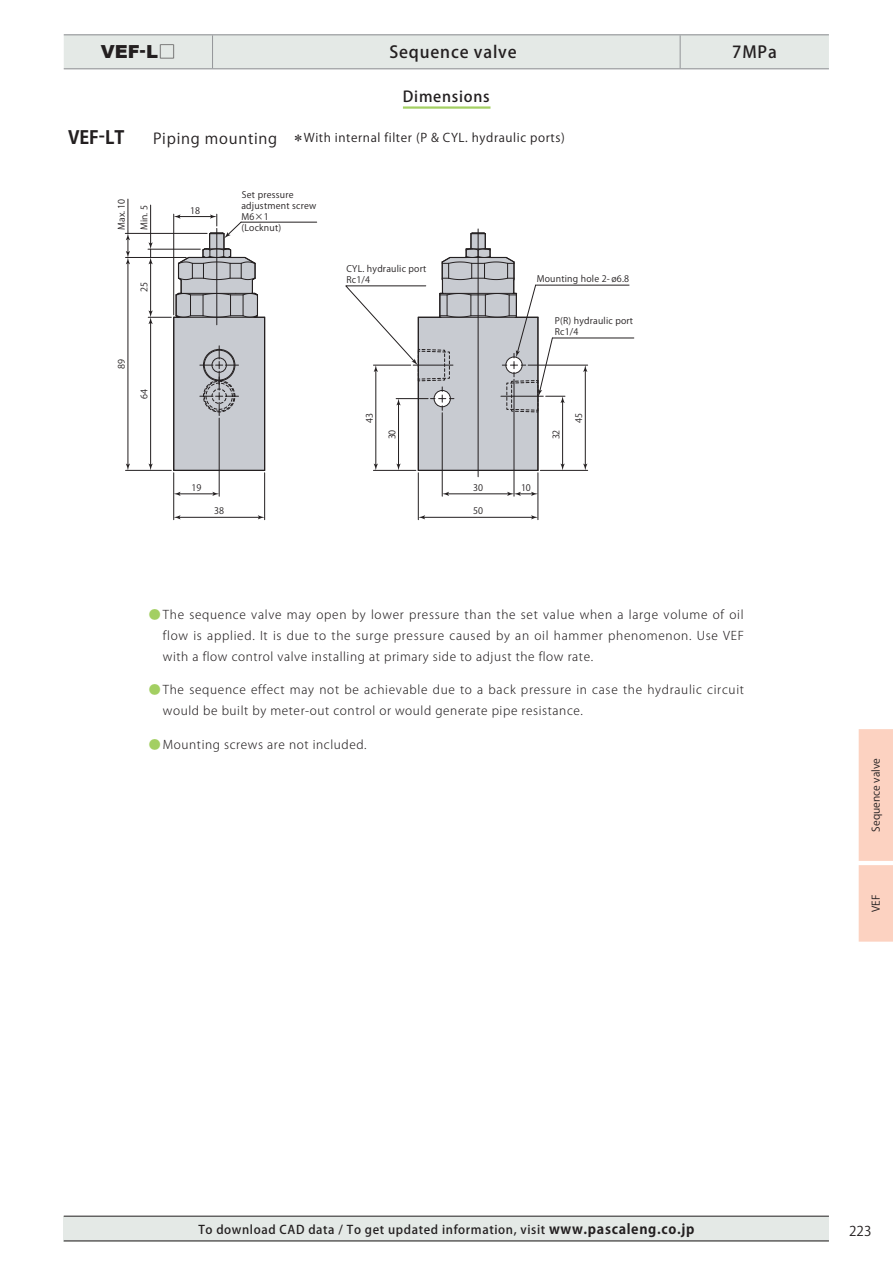
<style>
.page{position:relative;width:893px;height:1263px;background:#fff}
.page>*{position:absolute;margin:0;border:0;box-sizing:border-box;transform-origin:0 0}
.t1{font:900 18px "Arial";color:#231f20}
.t2{font:18px "Koz Go Pro Bold 90 msp RKSJ H";color:#231f20}
.t3{font:16.5px "Koz Go Pro Medium 90 msp RKSJ H";letter-spacing:.05em;color:#231f20}
.t4{font:15px "Koz Go Pro Medium 90 msp RKSJ H";letter-spacing:.05em;color:#231f20}
.t5{font:13.5px "Koz Go Pro Regular 90 msp RKSJ H";color:#231f20}
.t6{font:12px/21px "Koz Go Pro Light 90 msp RKSJ H";letter-spacing:.05em;color:#231f20;text-align:justify}
.t7{font:12px "Koz Go Pro Medium 90 msp RKSJ H";letter-spacing:.05em;color:#231f20}
.t8{font:12px "Koz Go Pro Regular 90 msp RKSJ H";letter-spacing:.05em;color:#231f20}
.t9{font:10.5px "Koz Go Pro Regular 90 msp RKSJ H";color:#231f20}
.t10{font:9px/10.8px "Koz Go Pro Regular 90 msp RKSJ H";letter-spacing:.025em;color:#231f20}
.s1{font-size:17.25px}
.s2{font-family:"Koz Go Pro Extra Light 90 msp RKSJ H";font-weight:400;font-size:17.25px}
.s3{font-size:15px}
.s4{font-family:"Koz Go Pro Regular 90 msp RKSJ H";color:#a3cf62}
.s5{font-family:"Koz Go Pro Bold 90 msp RKSJ H";font-size:13.5px}
</style>
<div class="page">
<div style="left:64px;top:1216px;width:765px;height:25px;background:#e4e9e6"></div>
<hr style="left:64px;top:1216px;width:765px;height:1px;background:#231f20">
<hr style="left:64px;top:1241px;width:765px;height:1px;background:#231f20">
<div style="left:64px;top:35px;width:765px;height:33px;background:#e4e9e6"></div>
<hr style="left:212px;top:35px;width:1px;height:33px;background:#939598">
<hr style="left:680px;top:35px;width:1px;height:33px;background:#939598">
<hr style="left:64px;top:34px;width:765px;height:1px;background:#939598">
<hr style="left:64px;top:68px;width:765px;height:1px;background:#939598">
<div style="left:859px;top:729px;width:34px;height:213px;background:#fcd2c1"></div>
<hr style="left:478px;top:229px;width:1px;height:248px;background:#231f20">
<hr style="left:418px;top:473px;width:1px;height:47px;background:#231f20">
<hr style="left:538px;top:473px;width:1px;height:47px;background:#231f20">
<hr style="left:423px;top:517px;width:110px;height:1px;background:#231f20">
<svg style="left:418px;top:515px;width:7px;height:4px"></svg>
<svg style="left:531px;top:515px;width:7px;height:4px"></svg>
<hr style="left:540px;top:470px;width:48px;height:1px;background:#231f20">
<hr style="left:528px;top:365px;width:60px;height:1px;background:#231f20">
<hr style="left:585px;top:370px;width:1px;height:96px;background:#231f20">
<svg style="left:583px;top:464px;width:4px;height:6px"></svg>
<svg style="left:583px;top:365px;width:4px;height:7px"></svg>
<hr style="left:514px;top:379px;width:1px;height:117px;background:#231f20">
<hr style="left:442px;top:413px;width:1px;height:83px;background:#231f20">
<hr style="left:447px;top:494px;width:62px;height:1px;background:#231f20">
<svg style="left:507px;top:492px;width:31px;height:4px"></svg>
<svg style="left:442px;top:492px;width:7px;height:4px"></svg>
<hr style="left:264px;top:473px;width:1px;height:47px;background:#231f20">
<hr style="left:173px;top:473px;width:1px;height:47px;background:#231f20">
<hr style="left:178px;top:517px;width:82px;height:1px;background:#231f20">
<svg style="left:258px;top:515px;width:7px;height:4px"></svg>
<svg style="left:174px;top:515px;width:7px;height:4px"></svg>
<hr style="left:219px;top:418px;width:1px;height:78px;background:#231f20">
<hr style="left:178px;top:494px;width:37px;height:1px;background:#231f20">
<svg style="left:212px;top:492px;width:7px;height:4px"></svg>
<svg style="left:174px;top:492px;width:7px;height:4px"></svg>
<hr style="left:126px;top:257px;width:60px;height:1px;background:#231f20">
<hr style="left:126px;top:470px;width:45px;height:1px;background:#231f20">
<hr style="left:128px;top:262px;width:1px;height:204px;background:#231f20">
<svg style="left:126px;top:464px;width:4px;height:6px"></svg>
<hr style="left:125px;top:233px;width:82px;height:1px;background:#231f20">
<svg style="left:126px;top:233px;width:4px;height:31px"></svg>
<hr style="left:128px;top:199px;width:1px;height:34px;background:#231f20">
<hr style="left:150px;top:205px;width:1px;height:40px;background:#231f20">
<svg style="left:148px;top:214px;width:118px;height:258px"></svg>
<hr style="left:536px;top:285px;width:93px;height:1px;background:#231f20">
<hr style="left:552px;top:338px;width:82px;height:1px;background:#231f20">
<hr style="left:241px;top:222px;width:76px;height:1px;background:#231f20">
<svg style="left:345px;top:232px;width:220px;height:240px"></svg>
<hr style="left:403px;top:106px;width:87px;height:3px;background:#a3cf62">
<h1 class="t1" style="left:101px;top:38px;width:76px">VEF<span class="s1">-</span>L<span class="s2">□</span></h1>
<h2 class="t3" style="left:389px;top:46px;width:129px">Sequence valve</h2>
<h2 class="t3" style="left:732px;top:46px;width:63px">7MPa　</h2>
<p class="t4" style="left:403px;top:90px;width:88px">Dimensions</p>
<h1 class="t2" style="left:68px;top:130px;width:58px">VEF-LT</h1>
<p class="t8" style="left:153px;top:133px;width:413px"><span class="s3">Piping mounting　</span> With internal filter (P &amp; CYL. hydraulic ports)</p>
<p class="t10" style="left:117px;top:230px;width:32px;rotate:-90deg">Max. 10</p>
<p class="t10" style="left:140px;top:230px;width:26px;rotate:-90deg">Min. 5</p>
<p class="t10" style="left:140px;top:292px;width:11px;rotate:-90deg">25</p>
<p class="t10" style="left:117px;top:369px;width:11px;rotate:-90deg">89</p>
<p class="t10" style="left:140px;top:399px;width:11px;rotate:-90deg">64</p>
<p class="t10" style="left:190px;top:206px;width:11px">18</p>
<p class="t10" style="left:241px;top:191px;width:77px">Set pressure adjustment screw<br>M6×1<br>(Locknut)</p>
<p class="t10" style="left:346px;top:265px;width:81px">CYL. hydraulic port<br>Rc1/4</p>
<p class="t10" style="left:537px;top:275px;width:94px">Mounting hole 2- ø6.8</p>
<p class="t10" style="left:555px;top:316px;width:80px">P(R) hydraulic port<br>Rc1/4</p>
<p class="t10" style="left:365px;top:423px;width:11px;rotate:-90deg">43</p>
<p class="t10" style="left:575px;top:423px;width:11px;rotate:-90deg">45</p>
<p class="t10" style="left:388px;top:439px;width:11px;rotate:-90deg">30</p>
<p class="t10" style="left:552px;top:439px;width:11px;rotate:-90deg">32</p>
<p class="t10" style="left:191px;top:483px;width:11px">19</p>
<p class="t10" style="left:473px;top:483px;width:11px">30</p>
<p class="t10" style="left:521px;top:483px;width:11px">10</p>
<p class="t10" style="left:473px;top:507px;width:11px">50</p>
<p class="t10" style="left:214px;top:507px;width:11px">38</p>
<p class="t6" style="left:163px;top:605px;width:583px;text-indent:-14px"><span class="s4">●</span> The sequence valve may open by lower pressure than the set value when a large volume of oil flow is applied. It is due to the surge pressure caused by an oil hammer phenomenon. Use VEF with a flow control valve installing at primary side to adjust the flow rate.</p>
<p class="t6" style="left:163px;top:681px;width:583px;text-indent:-14px"><span class="s4">●</span> The sequence effect may not be achievable due to a back pressure in case the hydraulic circuit would be built by meter-out control or would generate pipe resistance.</p>
<p class="t6" style="left:149px;top:736px;width:219px"><span class="s4">●</span> Mounting screws are not included.</p>
<p class="t9" style="left:872px;top:832px;width:75px;rotate:-90deg">Sequence valve</p>
<p class="t9" style="left:872px;top:912px;width:19px;rotate:-90deg">VEF</p>
<p class="t7" style="left:198px;top:1225px;width:497px">To download CAD data / To get updated information, visit <span class="s5">www.pascaleng.co.jp</span></p>
<p class="t5" style="left:849px;top:1226px;width:24px">223</p>
</div>
